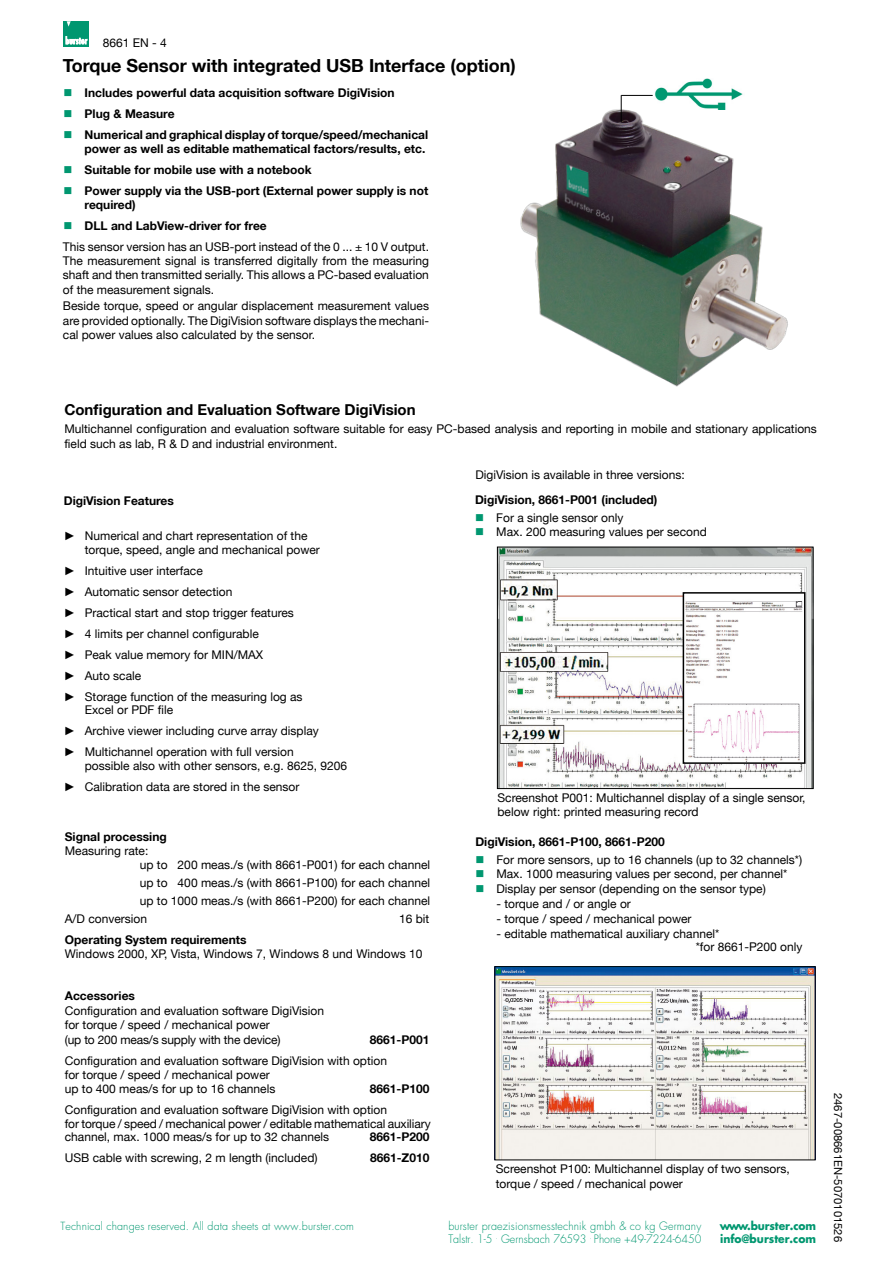
<style>
.page{position:relative;width:893px;height:1263px;background:#fff}
.page>*{position:absolute;margin:0;border:0;box-sizing:border-box;transform-origin:0 0}
.t1{font:700 18px "Helvetica Neue LT";color:#000}
.t2{font:700 15px "Helvetica Neue LT";color:#000}
.t3{font:12px/14.4px "Helvetica Neue LT";color:#000}
.t4{font:700 12px/20.9px "Helvetica Neue LT";color:#000}
.t5{font:300 11.25px "Futura LT";letter-spacing:.015em;color:#009770;scale:.95 1}
.t6{font:700 11.25px "Futura LT";color:#009770;scale:.95 1}
.t7{font:11.25px "Helvetica Neue LT";color:#000}
.t8{font:300 10.95px "Futura LT";letter-spacing:.01em;color:#009770}
.s1{font-family:"Arial"}
</style>
<div class="page">
<img style="left:655px;top:79px;width:88px;height:22px">
<img style="left:520px;top:101px;width:268px;height:286px">
<svg style="left:621px;top:96px;width:1px;height:26px"></svg>
<hr style="left:621px;top:95px;width:32px;height:1px;background:#000">
<img style="left:499px;top:549px;width:312px;height:238px">
<div style="left:497px;top:547px;width:316px;height:242px;border:1px solid #000"></div>
<img style="left:686px;top:595px;width:116px;height:166px">
<div style="left:683px;top:592px;width:122px;height:172px;border:2px solid #000"></div>
<img style="left:496px;top:968px;width:318px;height:190px">
<div style="left:494px;top:966px;width:322px;height:194px;border:1px solid #000"></div>
<div style="left:64px;top:22px;width:25px;height:25px;background:#009770"></div>
<svg style="left:67px;top:21px;width:4px;height:6px"></svg>
<svg style="left:65px;top:36px;width:23px;height:9px"></svg>
<p class="t3" style="left:103px;top:36px;width:66px">8661 EN - 4</p>
<h1 class="t1" style="left:63px;top:55px;width:454px">Torque Sensor with integrated USB Interface (option)</h1>
<p class="t4" style="left:85px;top:82px;width:345px">Includes powerful data acquisition software DigiVision<br>Plug &amp; Measure<br>Numerical and graphical display of torque/speed/mechanical</p>
<p class="t4" style="left:85px;top:138px;width:345px">power as well as editable mathematical factors/results, etc.<br>Suitable for mobile use with a notebook<br>Power supply via the USB-port (External power supply is not</p>
<p class="t4" style="left:85px;top:194px;width:184px">required)<br>DLL and LabView-driver for free</p>
<p class="t3" style="left:63px;top:239px;width:368px;text-align:justify">This sensor version has an USB-port instead of the 0 ... ± 10 V output.<br>The measurement signal is transferred digitally from the measuring shaft and then transmitted serially. This allows a PC-based evaluation of the measurement signals.</p>
<p class="t3" style="left:63px;top:299px;width:368px;text-align:justify">Beside torque, speed or angular displacement measurement values are provided optionally. The DigiVision software displays the mechani&shy;cal power values also calculated by the sensor.</p>
<p class="t2" style="left:64px;top:401px;width:353px">Configuration and Evaluation Software DigiVision</p>
<p class="t3" style="left:64px;top:422px;width:754px">Multichannel configuration and evaluation software suitable for easy PC-based analysis and reporting in mobile and stationary applications field such as lab, R &amp; D and industrial environment.</p>
<p class="t4" style="left:64px;top:490px;width:112px">DigiVision Features</p>
<p class="t3" style="left:85px;top:529px;width:237px;line-height:13.5px;text-indent:-21px"><span class="s1">►</span> Numerical and chart representation of the torque, speed, angle and mechanical power</p>
<p class="t3" style="left:64px;top:560px;width:240px;line-height:21px"><span class="s1">►</span> Intuitive user interface<br><span class="s1">►</span> Automatic sensor detection<br><span class="s1">►</span> Practical start and stop trigger features <span class="s1">►</span> 4 limits per channel configurable<br><span class="s1">►</span> Peak value memory for MIN/MAX<br><span class="s1">►</span> Auto scale<br><span class="s1">►</span> Storage function of the measuring log as</p>
<p class="t3" style="left:64px;top:699px;width:257px;line-height:21px;text-indent:21px">Excel or PDF file<br><span class="s1">►</span> Archive viewer including curve array display <span class="s1">►</span> Multichannel operation with full version</p>
<p class="t3" style="left:64px;top:755px;width:285px;line-height:21px;text-indent:21px">possible also with other sensors, e.g. 8625, 9206 <span class="s1">►</span> Calibration data are stored in the sensor</p>
<p class="t4" style="left:65px;top:826px;width:103px">Signal processing</p>
<p class="t3" style="left:140px;top:844px;width:292px;line-height:13.5px;text-indent:-75px">Measuring rate:<br>up to 200 meas./s (with 8661-P001) for each channel</p>
<p class="t3" style="left:140px;top:875px;width:292px">up to 400 meas./s (with 8661-P100) for each channel</p>
<p class="t3" style="left:140px;top:893px;width:292px">up to 1000 meas./s (with 8661-P200) for each channel</p>
<p class="t3" style="left:65px;top:911px;width:84px">A/D conversion</p>
<p class="t3" style="left:399px;top:911px;width:32px">16 bit</p>
<p class="t4" style="left:65px;top:929px;width:183px">Operating System requirements</p>
<p class="t3" style="left:65px;top:947px;width:359px">Windows 2000, XP, Vista, Windows 7, Windows 8 und Windows 10</p>
<p class="t4" style="left:65px;top:985px;width:72px">Accessories</p>
<p class="t3" style="left:65px;top:1003px;width:261px">Configuration and evaluation software DigiVision for torque / speed / mechanical power<br>(up to 200 meas/s supply with the device)</p>
<p class="t4" style="left:370px;top:1028px;width:61px">8661-P001</p>
<p class="t3" style="left:65px;top:1053px;width:324px">Configuration and evaluation software DigiVision with option for torque / speed / mechanical power<br>up to 400 meas/s for up to 16 channels</p>
<p class="t4" style="left:370px;top:1078px;width:61px">8661-P100</p>
<p class="t3" style="left:65px;top:1103px;width:367px;line-height:13.5px">Configuration and evaluation software DigiVision with option<br>for torque / speed / mechanical power / editable mathematical auxiliary channel, max. 1000 meas/s for up to 32 channels</p>
<p class="t4" style="left:370px;top:1126px;width:61px">8661-P200</p>
<p class="t3" style="left:65px;top:1151px;width:254px">USB cable with screwing, 2 m length (included)</p>
<p class="t4" style="left:370px;top:1147px;width:61px">8661-Z010</p>
<p class="t3" style="left:475px;top:468px;width:211px">DigiVision is available in three versions:</p>
<p class="t4" style="left:475px;top:489px;width:184px">DigiVision, 8661-P001 (included)</p>
<p class="t3" style="left:496px;top:511px;width:212px;line-height:13.5px">For a single sensor only<br>Max. 200 measuring values per second</p>
<p class="t3" style="left:497px;top:790px;width:310px">Screenshot P001: Multichannel display of a single sensor, below right: printed measuring record</p>
<p class="t4" style="left:475px;top:831px;width:191px">DigiVision, 8661-P100, 8661-P200</p>
<p class="t3" style="left:496px;top:853px;width:307px;line-height:13.5px">For more sensors, up to 16 channels (up to 32 channels*)<br>Max. 1000 measuring values per second, per channel*</p>
<p class="t3" style="left:496px;top:881px;width:271px">Display per sensor (depending on the sensor type)</p>
<p class="t3" style="left:496px;top:896px;width:136px">- torque and / or angle or</p>
<p class="t3" style="left:496px;top:911px;width:197px">- torque / speed / mechanical power</p>
<p class="t3" style="left:696px;top:926px;width:108px;line-height:13.5px;text-indent:-199px">- editable mathematical auxiliary channel*<br>*for 8661-P200 only</p>
<p class="t3" style="left:496px;top:1162px;width:295px">Screenshot P100: Multichannel display of two sensors, torque / speed / mechanical power</p>
<p class="t8" style="left:61px;top:1219px;width:295px">Technical changes reserved. All data sheets at www.burster.com</p>
<p class="t5" style="left:448px;top:1219px;width:268px">burster praezisionsmesstechnik gmbh &amp; co kg Germany</p>
<p class="t6" style="left:720px;top:1218px;width:103px">www.burster.com</p>
<p class="t5" style="left:448px;top:1231px;width:268px">Talstr. 1-5 <sup>.</sup> Gernsbach 76593 <sup>.</sup> Phone +49-7224-6450</p>
<p class="t6" style="left:720px;top:1231px;width:103px">info@burster.com</p>
<p class="t7" style="left:845px;top:1093px;width:150px;rotate:90deg">2467-008661EN-5070101526</p>
</div>
